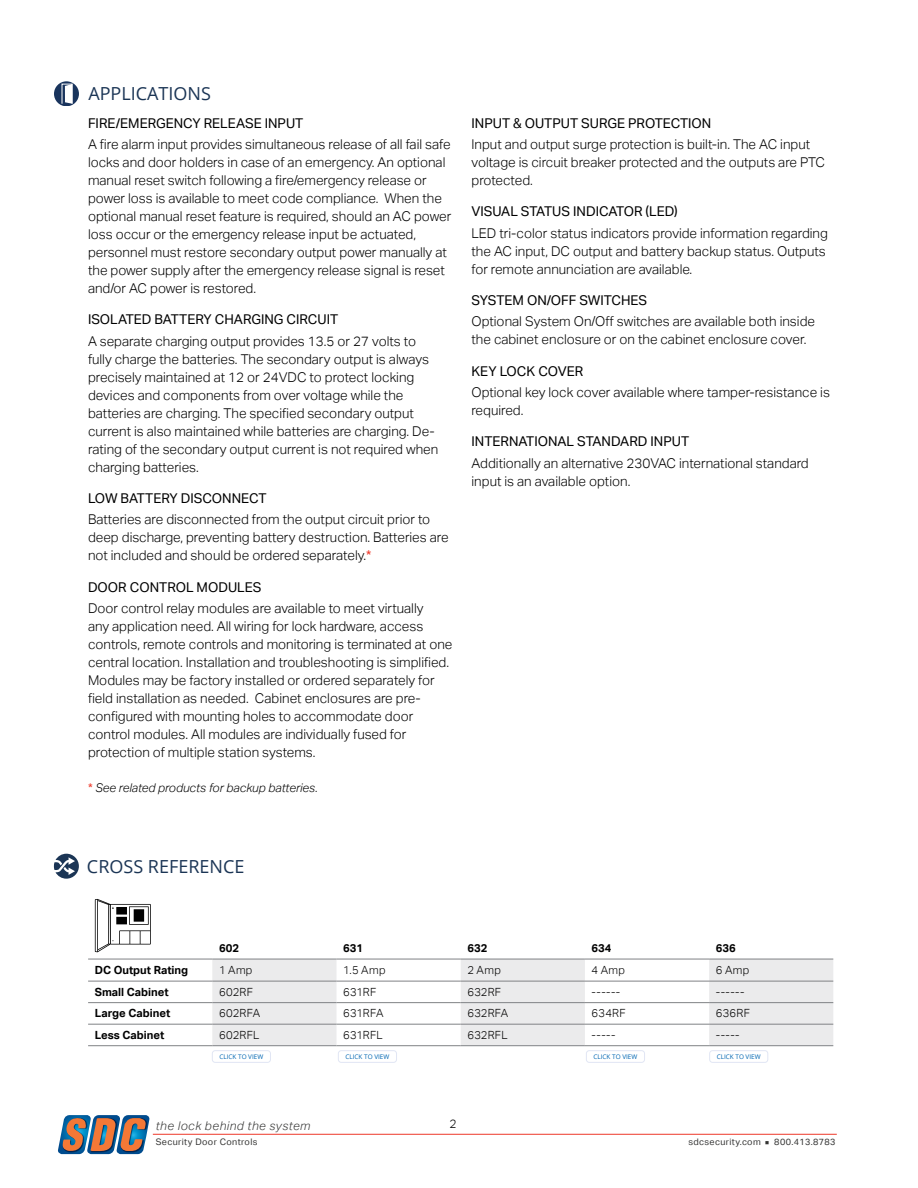
<style>
.page{position:relative;width:918px;height:1188px;background:#fff}
.page>*{position:absolute;margin:0;border:0;box-sizing:border-box;transform-origin:0 0}
.t1{font:18px "Open Sans";color:#1b3555}
.t2{font:300 13.5px/18px "Aktiv Grotesk";color:#000}
.t3{font:13.5px "Aktiv Grotesk";color:#000}
.t4{font:italic 300 12px "Aktiv Grotesk";color:#000}
.t5{font:italic 300 12px "Aktiv Grotesk";letter-spacing:.04em;color:#343433}
.t6{font:300 12px "Aktiv Grotesk";color:#000}
.t7{font:300 11.25px "Aktiv Grotesk";letter-spacing:.02em;color:#000}
.t8{font:700 11.25px "Aktiv Grotesk";color:#000}
.t9{font:9px "Aktiv Grotesk";letter-spacing:.04em;color:#343433}
.t10{font:6.3px "Open Sans";color:#0066b3}
.s1{font-weight:400;color:#ee3829}
.s2{font-weight:400;font-style:normal;color:#ee3829}
.s3{font-size:6.75px}
</style>
<div class="page">
<hr style="left:153px;top:1134px;width:684px;height:1px;background:#ee3829">
<svg style="left:58px;top:1115px;width:92px;height:39px;background:#857e7f"></svg>
<svg style="left:54px;top:81px;width:25px;height:25px"></svg>
<svg style="left:65px;top:86px;width:6px;height:16px"></svg>
<div style="left:62px;top:84px;width:11px;height:20px;border:1px solid #fff"></div>
<svg style="left:54px;top:854px;width:25px;height:25px"></svg>
<svg style="left:212px;top:958px;width:621px;height:1px"></svg>
<svg style="left:212px;top:960px;width:621px;height:85px;fill:#ebebec"></svg>
<hr style="left:88px;top:981px;width:124px;height:1px;background:#808285">
<hr style="left:212px;top:981px;width:125px;height:1px;background:#808285">
<hr style="left:337px;top:981px;width:124px;height:1px;background:#808285">
<hr style="left:585px;top:981px;width:124px;height:1px;background:#808285">
<hr style="left:88px;top:1002px;width:124px;height:1px;background:#808285">
<hr style="left:212px;top:1002px;width:125px;height:1px;background:#808285">
<hr style="left:337px;top:1002px;width:124px;height:1px;background:#808285">
<hr style="left:585px;top:1002px;width:124px;height:1px;background:#808285">
<hr style="left:212px;top:1024px;width:125px;height:1px;background:#808285">
<hr style="left:337px;top:1024px;width:124px;height:1px;background:#808285">
<hr style="left:585px;top:1024px;width:124px;height:1px;background:#808285">
<hr style="left:461px;top:981px;width:124px;height:1px;background:#808285">
<hr style="left:461px;top:1002px;width:124px;height:1px;background:#808285">
<hr style="left:461px;top:1024px;width:124px;height:1px;background:#808285">
<hr style="left:709px;top:981px;width:124px;height:1px;background:#808285">
<hr style="left:709px;top:1002px;width:124px;height:1px;background:#808285">
<hr style="left:709px;top:1024px;width:124px;height:1px;background:#808285">
<hr style="left:212px;top:959px;width:125px;height:1px;background:#808285">
<hr style="left:337px;top:959px;width:124px;height:1px;background:#808285">
<hr style="left:461px;top:959px;width:124px;height:1px;background:#808285">
<hr style="left:585px;top:959px;width:124px;height:1px;background:#808285">
<hr style="left:709px;top:959px;width:124px;height:1px;background:#808285">
<hr style="left:212px;top:1045px;width:125px;height:1px;background:#808285">
<hr style="left:337px;top:1045px;width:124px;height:1px;background:#808285">
<hr style="left:461px;top:1045px;width:124px;height:1px;background:#808285">
<hr style="left:585px;top:1045px;width:124px;height:1px;background:#808285">
<hr style="left:709px;top:1045px;width:124px;height:1px;background:#808285">
<hr style="left:88px;top:1045px;width:124px;height:1px;background:#808285">
<hr style="left:88px;top:959px;width:124px;height:1px;background:#808285">
<hr style="left:88px;top:1024px;width:124px;height:1px;background:#808285">
<svg style="left:95px;top:899px;width:56px;height:53px"></svg>
<div style="left:212px;top:1050px;width:59px;height:13px;border:1px solid #e1e6f4;border-radius:3px"></div>
<div style="left:338px;top:1050px;width:59px;height:13px;border:1px solid #e1e6f4;border-radius:3px"></div>
<div style="left:586px;top:1050px;width:59px;height:13px;border:1px solid #e1e6f4;border-radius:3px"></div>
<div style="left:709px;top:1050px;width:59px;height:13px;border:1px solid #e1e6f4;border-radius:3px"></div>
<h1 class="t1" style="left:88px;top:81px;width:124px">APPLICATIONS</h1>
<p class="t3" style="left:88px;top:115px;width:217px">FIRE/EMERGENCY RELEASE INPUT</p>
<p class="t2" style="left:88px;top:135px;width:365px">A fire alarm input provides simultaneous release of all fail safe locks and door holders in case of an emergency. An optional manual reset switch following a fire/emergency release or power loss is available to meet code compliance. When the optional manual reset feature is required, should an AC power loss occur or the emergency release input be actuated, personnel must restore secondary output power manually at the power supply after the emergency release signal is reset and/or AC power is restored.</p>
<p class="t3" style="left:88px;top:312px;width:252px">ISOLATED BATTERY CHARGING CIRCUIT</p>
<p class="t2" style="left:88px;top:332px;width:352px">A separate charging output provides 13.5 or 27 volts to fully charge the batteries. The secondary output is always precisely maintained at 12 or 24VDC to protect locking devices and components from over voltage while the batteries are charging. The specified secondary output current is also maintained while batteries are charging. De&shy;rating of the secondary output current is not required when charging batteries.</p>
<p class="t3" style="left:88px;top:491px;width:180px">LOW BATTERY DISCONNECT</p>
<p class="t2" style="left:88px;top:511px;width:362px">Batteries are disconnected from the output circuit prior to deep discharge, preventing battery destruction. Batteries are not included and should be ordered separately.<span class="s1">*</span></p>
<p class="t3" style="left:88px;top:579px;width:175px">DOOR CONTROL MODULES</p>
<p class="t2" style="left:88px;top:599px;width:366px">Door control relay modules are available to meet virtually<br>any application need. All wiring for lock hardware, access controls, remote controls and monitoring is terminated at one central location. Installation and troubleshooting is simplified.<br>Modules may be factory installed or ordered separately for field installation as needed. Cabinet enclosures are pre&shy;configured with mounting holes to accommodate door control modules. All modules are individually fused for protection of multiple station systems.</p>
<p class="t4" style="left:88px;top:781px;width:231px"><span class="s2">*</span> See related products for backup batteries.</p>
<p class="t3" style="left:472px;top:115px;width:241px">INPUT &amp; OUTPUT SURGE PROTECTION</p>
<p class="t2" style="left:472px;top:135px;width:355px">Input and output surge protection is built-in. The AC input voltage is circuit breaker protected and the outputs are PTC protected.</p>
<p class="t3" style="left:472px;top:204px;width:208px">VISUAL STATUS INDICATOR (LED)</p>
<p class="t2" style="left:472px;top:224px;width:358px">LED tri-color status indicators provide information regarding the AC input, DC output and battery backup status. Outputs for remote annunciation are available.</p>
<p class="t3" style="left:472px;top:292px;width:177px">SYSTEM ON/OFF SWITCHES</p>
<p class="t2" style="left:472px;top:313px;width:345px">Optional System On/Off switches are available both inside the cabinet enclosure or on the cabinet enclosure cover.</p>
<p class="t3" style="left:472px;top:363px;width:113px">KEY LOCK COVER</p>
<p class="t2" style="left:472px;top:383px;width:360px">Optional key lock cover available where tamper-resistance is required.</p>
<p class="t3" style="left:472px;top:434px;width:219px">INTERNATIONAL STANDARD INPUT</p>
<p class="t2" style="left:472px;top:454px;width:339px">Additionally an alternative 230VAC international standard input is an available option.</p>
<h1 class="t1" style="left:87px;top:854px;width:159px">CROSS REFERENCE</h1>
<p class="t8" style="left:219px;top:942px;width:21px">602</p>
<p class="t8" style="left:343px;top:942px;width:21px">631</p>
<p class="t8" style="left:467px;top:942px;width:21px">632</p>
<p class="t8" style="left:592px;top:942px;width:21px">634</p>
<p class="t8" style="left:716px;top:942px;width:21px">636</p>
<p class="t8" style="left:95px;top:963px;width:95px">DC Output Rating</p>
<p class="t7" style="left:219px;top:963px;width:35px">1 Amp</p>
<p class="t7" style="left:343px;top:963px;width:44px">1.5 Amp</p>
<p class="t7" style="left:467px;top:963px;width:35px">2 Amp</p>
<p class="t7" style="left:592px;top:963px;width:35px">4 Amp</p>
<p class="t7" style="left:716px;top:963px;width:35px">6 Amp</p>
<p class="t8" style="left:95px;top:985px;width:75px">Small Cabinet</p>
<p class="t7" style="left:219px;top:985px;width:35px">602RF</p>
<p class="t7" style="left:343px;top:985px;width:35px">631RF</p>
<p class="t7" style="left:467px;top:985px;width:35px">632RF</p>
<p class="t7" style="left:592px;top:985px;width:30px">------</p>
<p class="t7" style="left:716px;top:985px;width:30px">------</p>
<p class="t8" style="left:95px;top:1007px;width:77px">Large Cabinet</p>
<p class="t7" style="left:219px;top:1007px;width:43px">602RFA</p>
<p class="t7" style="left:343px;top:1007px;width:42px">631RFA</p>
<p class="t7" style="left:467px;top:1007px;width:42px">632RFA</p>
<p class="t7" style="left:592px;top:1007px;width:36px">634RF</p>
<p class="t7" style="left:716px;top:1007px;width:36px">636RF</p>
<p class="t8" style="left:95px;top:1029px;width:71px">Less Cabinet</p>
<p class="t7" style="left:219px;top:1029px;width:42px">602RFL</p>
<p class="t7" style="left:343px;top:1029px;width:41px">631RFL</p>
<p class="t7" style="left:467px;top:1029px;width:42px">632RFL</p>
<p class="t7" style="left:592px;top:1029px;width:25px">-----</p>
<p class="t7" style="left:716px;top:1029px;width:25px">-----</p>
<p class="t10" style="left:219px;top:1052px;width:45px">CLICK TO VIEW</p>
<p class="t10" style="left:346px;top:1052px;width:45px">CLICK TO VIEW</p>
<p class="t10" style="left:594px;top:1052px;width:45px">CLICK TO VIEW</p>
<p class="t10" style="left:717px;top:1052px;width:45px">CLICK TO VIEW</p>
<p class="t5" style="left:156px;top:1119px;width:156px">the lock behind the system</p>
<p class="t6" style="left:449px;top:1117px;width:9px">2</p>
<p class="t9" style="left:156px;top:1137px;width:103px">Security Door Controls</p>
<p class="t9" style="left:689px;top:1137px;width:148px">sdcsecurity.com <span class="s3">■</span> 800.413.8783</p>
</div>
